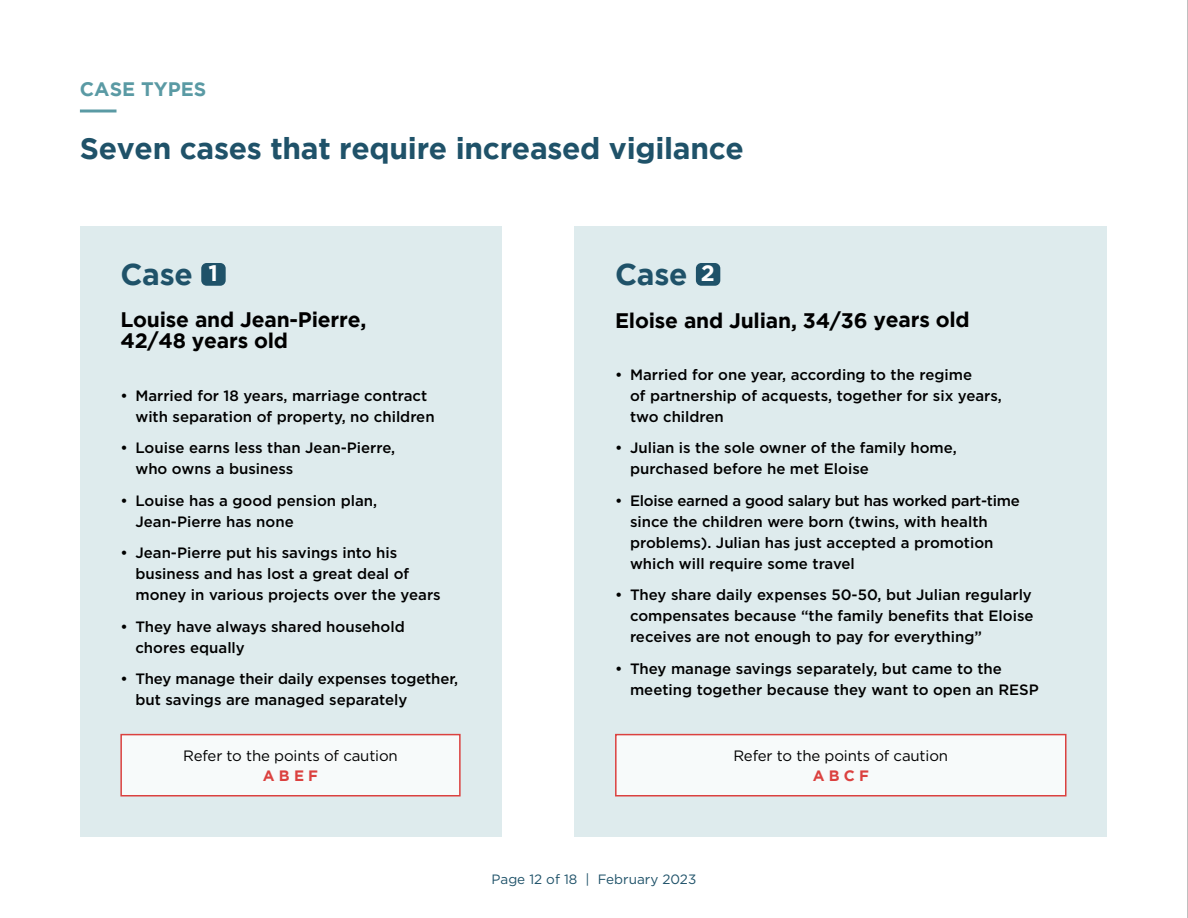
<style>
.page{position:relative;width:1188px;height:918px;background:#fff}
.page>*{position:absolute;margin:0;border:0;box-sizing:border-box;transform-origin:0 0}
.t1{font:700 30px "Gotham";letter-spacing:-.01em;color:#1f5269}
.t2{font:700 21px/21px "Gotham";letter-spacing:-.01em;color:#000}
.t3{font:700 19.5px "Gotham";color:#5a9aa4}
.t4{font:500 15px/21px "Gotham";color:#000}
.t5{font:15px "Gotham";letter-spacing:-.01em;color:#000}
.t6{font:700 15px "Gotham";color:#db413f}
.t7{font:13.5px "Gotham";color:#1f5269}
.s1{font-size:22.5px;color:#fff}
</style>
<div class="page">
<div style="left:80px;top:227px;width:421px;height:610px;background:#deebed"></div>
<div style="left:201px;top:263px;width:25px;height:23px;background:#1f5269;border-radius:5px"></div>
<hr style="left:80px;top:110px;width:37px;height:2px;background:#5a9aa4">
<div style="left:575px;top:227px;width:532px;height:610px;background:#deebed"></div>
<div style="left:696px;top:263px;width:24px;height:23px;background:#1f5269;border-radius:5px"></div>
<hr style="left:1187px;top:0;width:1px;height:918px;background:#808080">
<div style="left:121px;top:735px;width:339px;height:61px;background:#f7fafa"></div>
<div style="left:120px;top:734px;width:341px;height:62px;border:2px solid #db413f"></div>
<div style="left:616px;top:735px;width:450px;height:61px;background:#f7fafa"></div>
<div style="left:615px;top:734px;width:451px;height:62px;border:2px solid #db413f"></div>
<h3 class="t3" style="left:80px;top:78px;width:128px">CASE TYPES</h3>
<h1 class="t1" style="left:80px;top:131px;width:666px">Seven cases that require increased vigilance</h1>
<h1 class="t1" style="left:120px;top:257px;width:99px">Case <span class="s1">1</span></h1>
<h2 class="t2" style="left:120px;top:309px;width:247px">Louise and Jean-Pierre,<br>42/48 years old</h2>
<p class="t4" style="left:135px;top:385px;width:301px;text-indent:-15px">• Married for 18 years, marriage contract with separation of property, no children</p>
<p class="t4" style="left:135px;top:437px;width:261px;text-indent:-15px">• Louise earns less than Jean-Pierre, who owns a business</p>
<p class="t4" style="left:135px;top:490px;width:243px;text-indent:-15px">• Louise has a good pension plan,<br>Jean-Pierre has none</p>
<p class="t4" style="left:135px;top:542px;width:307px;text-indent:-15px">• Jean-Pierre put his savings into his business and has lost a great deal of money in various projects over the years</p>
<p class="t4" style="left:135px;top:616px;width:271px;text-indent:-15px">• They have always shared household chores equally</p>
<p class="t4" style="left:135px;top:668px;width:324px;text-indent:-15px">• They manage their daily expenses together, but savings are managed separately</p>
<p class="t5" style="left:183px;top:747px;width:216px">Refer to the points of caution</p>
<p class="t6" style="left:263px;top:767px;width:57px">A B E F</p>
<h1 class="t1" style="left:615px;top:257px;width:101px">Case <span class="s1">2</span></h1>
<h2 class="t2" style="left:615px;top:309px;width:356px">Eloise and Julian, 34/36 years old</h2>
<p class="t4" style="left:630px;top:364px;width:373px;text-indent:-15px">• Married for one year, according to the regime<br>of partnership of acquests, together for six years, two children</p>
<p class="t4" style="left:630px;top:437px;width:328px;text-indent:-15px">• Julian is the sole owner of the family home, purchased before he met Eloise</p>
<p class="t4" style="left:630px;top:490px;width:391px;text-indent:-15px">• Eloise earned a good salary but has worked part-time since the children were born (twins, with health problems). Julian has just accepted a promotion which will require some travel</p>
<p class="t4" style="left:630px;top:584px;width:405px;text-align:justify;text-indent:-15px">• They share daily expenses 50-50, but Julian regularly compensates because “the family benefits that Eloise receives are not enough to pay for everything”</p>
<p class="t4" style="left:630px;top:658px;width:410px;text-indent:-15px">• They manage savings separately, but came to the meeting together because they want to open an RESP</p>
<p class="t5" style="left:733px;top:747px;width:216px">Refer to the points of caution</p>
<p class="t6" style="left:813px;top:767px;width:58px">A B C F</p>
<p class="t7" style="left:492px;top:871px;width:206px">Page 12 of 18 | February 2023</p>
</div>
